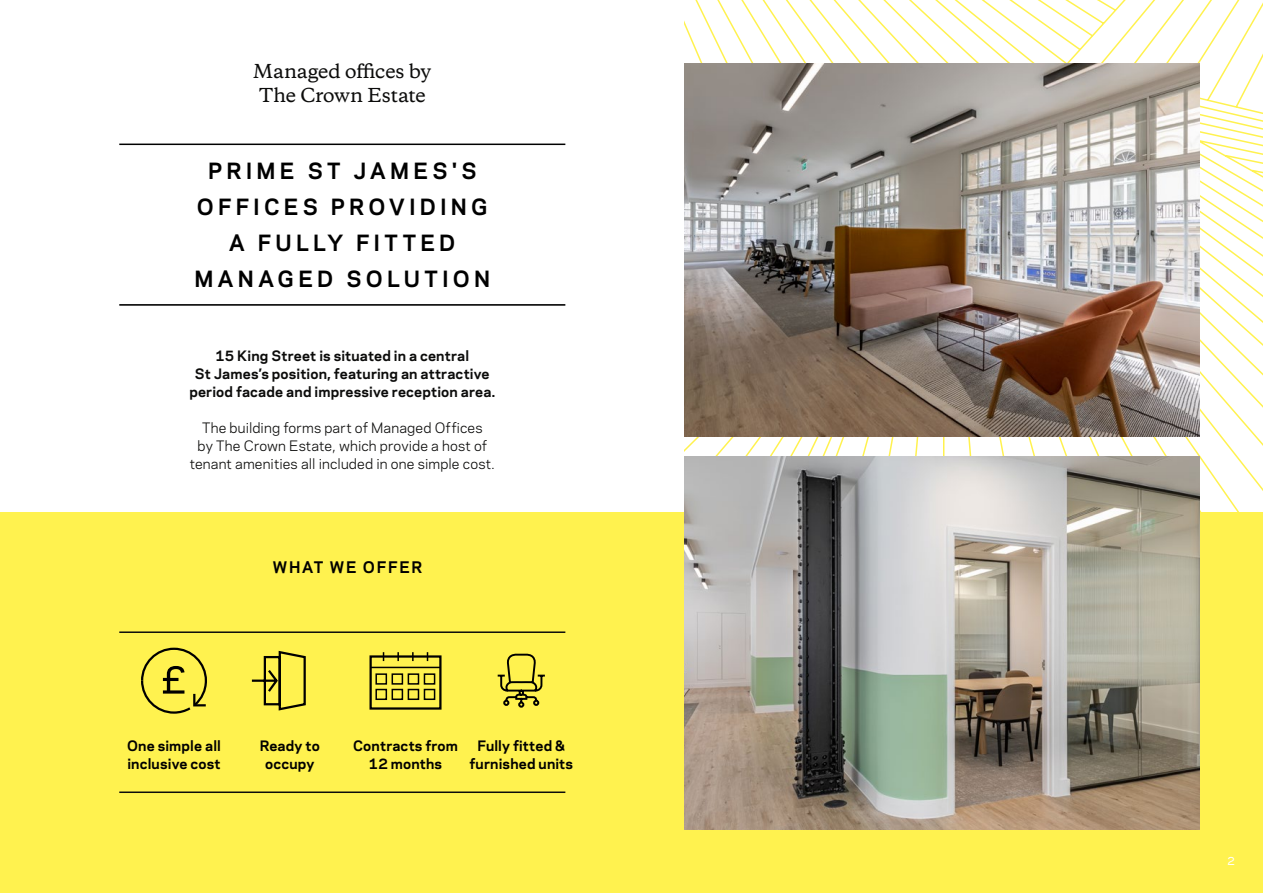
<style>
.page{position:relative;width:1263px;height:893px;background:#fff}
.page>*{position:absolute;margin:0;border:0;box-sizing:border-box;transform-origin:0 0}
.t1{font:700 21px/36px "Galaxie Polaris";letter-spacing:.2em;color:#000;text-align:center}
.t2{font:500 18px/24px "Galaxie Copernicus";letter-spacing:-.015em;color:#0c0c0b;text-align:center}
.t3{font:700 15px "Galaxie Polaris";letter-spacing:.11em;color:#000}
.t4{font:13.5px/18px "Galaxie Polaris";letter-spacing:.01em;color:#0c0c0b;text-align:center}
.t5{font:700 13.5px/18px "Galaxie Polaris";letter-spacing:.01em;color:#0c0c0b;text-align:center}
.t6{font:700 13.5px/18px "Galaxie Polaris";letter-spacing:.015em;color:#000;text-align:center}
.t7{font:500 10.5px "Galaxie Polaris";color:#fff}
</style>
<div class="page">
<svg style="left:684px;top:0;width:579px;height:512px"></svg>
<div style="left:0;top:512px;width:1263px;height:381px;background:#fff24f"></div>
<hr style="left:119px;top:144px;width:446px;height:1px;background:#000">
<hr style="left:119px;top:304px;width:446px;height:2px;background:#000">
<svg style="left:251px;top:650px;width:55px;height:61px"></svg>
<svg style="left:141px;top:647px;width:66px;height:67px"></svg>
<div style="left:369px;top:655px;width:72px;height:55px;border:2px solid #000"></div>
<hr style="left:371px;top:667px;width:69px;height:1px;background:#000">
<svg style="left:397px;top:652px;width:2px;height:9px"></svg>
<svg style="left:412px;top:652px;width:2px;height:9px"></svg>
<svg style="left:375px;top:673px;width:61px;height:27px"></svg>
<svg style="left:497px;top:653px;width:48px;height:55px"></svg>
<hr style="left:119px;top:631px;width:446px;height:2px;background:#0c0c0b">
<hr style="left:119px;top:791px;width:446px;height:2px;background:#0c0c0b">
<img style="left:684px;top:64px;width:515px;height:373px">
<img style="left:684px;top:456px;width:515px;height:373px">
<h2 class="t2" style="left:253px;top:59px;width:180px">Managed offices by<br>The Crown Estate</h2>
<h1 class="t1" style="left:194px;top:152px;width:297px">PRIME ST JAMES'S<br>OFFICES PROVIDING<br>A FULLY FITTED<br>MANAGED SOLUTION</h1>
<p class="t5" style="left:189px;top:346px;width:307px">15 King Street is situated in a central<br>St James’s position, featuring an attractive period facade and impressive reception area.</p>
<p class="t4" style="left:190px;top:418px;width:307px">The building forms part of Managed Offices<br>by The Crown Estate, which provide a host of tenant amenities all included in one simple cost.</p>
<p class="t3" style="left:273px;top:556px;width:151px">WHAT WE OFFER</p>
<p class="t6" style="left:127px;top:736px;width:95px;text-align:left">One simple all inclusive cost</p>
<p class="t6" style="left:260px;top:736px;width:62px">Ready to occupy</p>
<p class="t6" style="left:353px;top:736px;width:106px">Contracts from<br>12 months</p>
<p class="t6" style="left:469px;top:736px;width:105px">Fully fitted &amp; furnished units</p>
<p class="t7" style="left:1227px;top:853px;width:9px">2</p>
</div>
